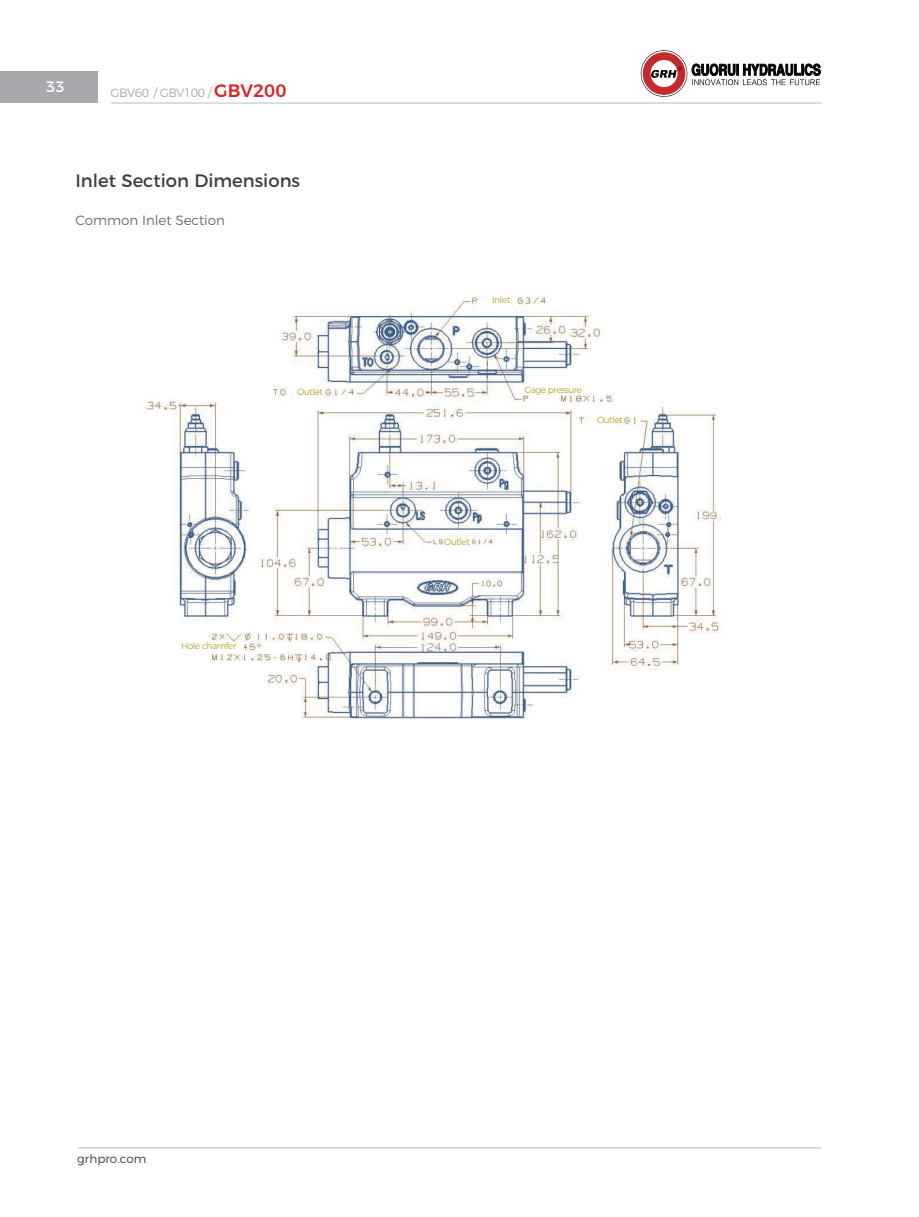
<style>
.page{position:relative;width:919px;height:1217px;background:#fff}
.page>*{position:absolute;margin:0;border:0;box-sizing:border-box;transform-origin:0 0}
.t1{font:18px "Montserrat";color:#3e3e3f}
.t2{font:15px "Montserrat";color:#fff}
.t3{font:300 13.5px "Montserrat";letter-spacing:-.005em;color:#6c6d70}
.t4{font:300 12px "Montserrat";letter-spacing:-.04em;color:#a8a9ad}
.t5{font:300 12px "Montserrat";color:#3e3e3f}
.t6{font:300 9px "Montserrat";letter-spacing:-.05em;color:#b7a838}
.s1{font-weight:500;font-size:18px;color:#d52529}
</style>
<div class="page">
<hr style="left:111px;top:103px;width:711px;height:1px;background:#bcbdc0">
<hr style="left:78px;top:1147px;width:744px;height:1px;background:#bcbdc0">
<div style="left:0;top:71px;width:98px;height:32px;background:#a8a9ad"></div>
<img style="left:145px;top:296px;width:576px;height:423px">
<svg style="left:641px;top:51px;width:46px;height:45px"></svg>
<svg style="left:643px;top:52px;width:42px;height:43px"></svg>
<svg style="left:692px;top:64px;width:129px;height:21px"></svg>
<h2 class="t2" style="left:46px;top:75px;width:20px">33</h2>
<h3 class="t4" style="left:111px;top:83px;width:177px">GBV60 / GBV100 / <span class="s1">GBV200</span></h3>
<h1 class="t1" style="left:76px;top:166px;width:226px">Inlet Section Dimensions</h1>
<h3 class="t3" style="left:76px;top:210px;width:151px">Common Inlet Section</h3>
<p class="t6" style="left:297px;top:384px;width:27px">Outlet</p>
<p class="t6" style="left:181px;top:638px;width:57px">Hole chamfer</p>
<p class="t6" style="left:492px;top:293px;width:20px">Inlet</p>
<p class="t6" style="left:524px;top:383px;width:59px">Gage pressure</p>
<p class="t6" style="left:597px;top:412px;width:27px">Outlet</p>
<p class="t6" style="left:444px;top:534px;width:27px">Outlet</p>
<h3 class="t5" style="left:77px;top:1149px;width:71px">grhpro.com</h3>
</div>
